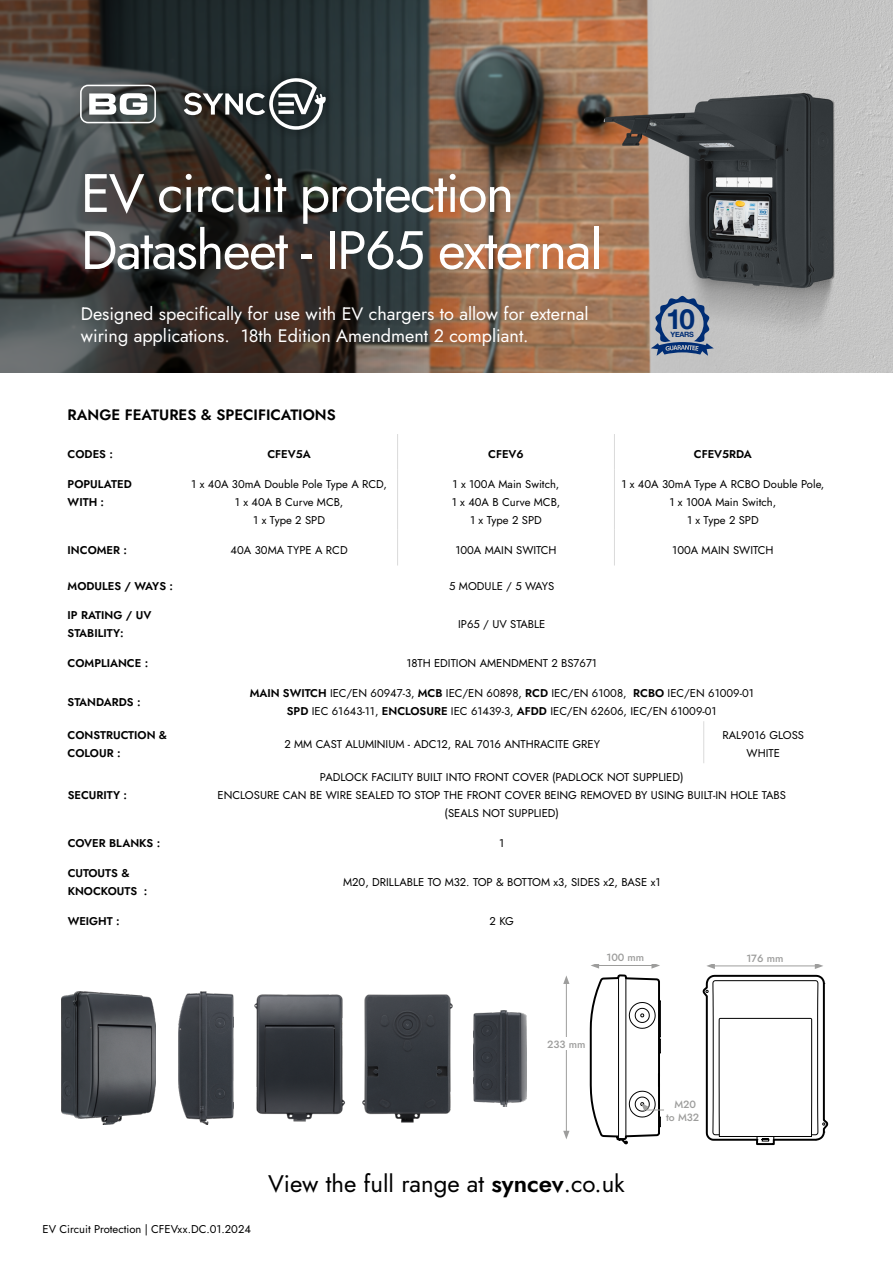
<style>
.page{position:relative;width:893px;height:1263px;background:#fff}
.page>*{position:absolute;margin:0;border:0;box-sizing:border-box;transform-origin:0 0}
.t1{font:54px/57px "Jost";letter-spacing:-.03em;color:#fff}
.t2{font:700 27.75px "Helvetica Neue";color:#002d74}
.t3{font:24px "Jost";color:#000}
.t4{font:18px/21.6px "Jost";color:#fff}
.t5{font:600 15px "Jost";color:#000}
.t6{font:11.25px/18px "Jost";color:#000;text-align:center}
.t7{font:600 11.25px/18px "Jost";color:#000}
.t8{font:500 10.5px/12.6px "Jost";color:#9d9d9c;text-align:center}
.t9{font:700 7.2px "Helvetica Neue";letter-spacing:-.03em;color:#002d74}
.s1{font-weight:600}
</style>
<div class="page">
<img style="left:496px;top:0;width:397px;height:372px">
<svg style="left:0;top:0;width:496px;height:372px;background:#433e39"></svg>
<div style="left:70px;top:69px;width:265px;height:70px;background:#000;opacity:.5"></div>
<svg style="left:80px;top:85px;width:76px;height:38px"></svg>
<svg style="left:184px;top:78px;width:142px;height:52px"></svg>
<hr style="left:703px;top:721px;width:1px;height:42px;background:#dadada">
<svg style="left:702px;top:964px;width:127px;height:182px"></svg>
<hr style="left:566px;top:981px;width:1px;height:152px;background:#9d9d9c">
<svg style="left:563px;top:975px;width:6px;height:9px"></svg>
<svg style="left:563px;top:1131px;width:6px;height:8px"></svg>
<div style="left:545px;top:1038px;width:43px;height:12px;background:#fff"></div>
<svg style="left:589px;top:964px;width:75px;height:181px"></svg>
<svg style="left:651px;top:296px;width:63px;height:60px;background:#8c98ab"></svg>
<img style="left:62px;top:991px;width:94px;height:134px">
<img style="left:362px;top:994px;width:91px;height:129px">
<img style="left:254px;top:994px;width:91px;height:128px">
<img style="left:179px;top:991px;width:55px;height:134px">
<hr style="left:397px;top:434px;width:1px;height:36px;background:#dadada">
<hr style="left:614px;top:434px;width:1px;height:36px;background:#dadada">
<hr style="left:397px;top:470px;width:1px;height:60px;background:#dadada">
<hr style="left:614px;top:470px;width:1px;height:60px;background:#dadada">
<hr style="left:397px;top:530px;width:1px;height:35px;background:#dadada">
<hr style="left:614px;top:530px;width:1px;height:35px;background:#dadada">
<img style="left:473px;top:1010px;width:54px;height:96px">
<h1 class="t1" style="left:81px;top:165px;width:523px">EV circuit protection<br>Datasheet - IP65 external</h1>
<h3 class="t4" style="left:81px;top:303px;width:509px">Designed specifically for use with EV chargers to allow for external wiring applications. 18th Edition Amendment 2 compliant.</h3>
<h2 class="t2" style="left:666px;top:297px;width:30px">10</h2>
<p class="t9" style="left:670px;top:329px;width:25px">YEARS</p>
<h3 class="t5" style="left:68px;top:405px;width:270px">RANGE FEATURES &amp; SPECIFICATIONS</h3>
<p class="t7" style="left:68px;top:445px;width:47px">CODES :</p>
<p class="t7" style="left:267px;top:445px;width:45px">CFEV5A</p>
<p class="t7" style="left:488px;top:445px;width:37px">CFEV6</p>
<p class="t7" style="left:694px;top:445px;width:60px">CFEV5RDA</p>
<p class="t7" style="left:68px;top:475px;width:66px">POPULATED<br>WITH :</p>
<p class="t6" style="left:191px;top:475px;width:197px">1 x 40A 30mA Double Pole Type A RCD,<br>1 x 40A B Curve MCB,<br>1 x Type 2 SPD</p>
<p class="t6" style="left:452px;top:475px;width:110px">1 x 100A Main Switch,<br>1 x 40A B Curve MCB,<br>1 x Type 2 SPD</p>
<p class="t6" style="left:621px;top:475px;width:205px">1 x 40A 30mA Type A RCBO Double Pole,<br>1 x 100A Main Switch,<br>1 x Type 2 SPD</p>
<p class="t7" style="left:68px;top:541px;width:61px">INCOMER :</p>
<p class="t6" style="left:231px;top:541px;width:118px">40A 30MA TYPE A RCD</p>
<p class="t6" style="left:455px;top:541px;width:103px">100A MAIN SWITCH</p>
<p class="t6" style="left:672px;top:541px;width:103px">100A MAIN SWITCH</p>
<p class="t7" style="left:68px;top:577px;width:107px">MODULES / WAYS :</p>
<p class="t6" style="left:449px;top:577px;width:107px">5 MODULE / 5 WAYS</p>
<p class="t7" style="left:68px;top:607px;width:85px">IP RATING / UV<br>STABILITY:</p>
<p class="t6" style="left:458px;top:616px;width:89px">IP65 / UV STABLE</p>
<p class="t7" style="left:68px;top:654px;width:82px">COMPLIANCE :</p>
<p class="t6" style="left:407px;top:654px;width:192px">18TH EDITION AMENDMENT 2 BS7671</p>
<p class="t7" style="left:68px;top:693px;width:74px">STANDARDS :</p>
<p class="t6" style="left:250px;top:684px;width:506px"><span class="s1">MAIN SWITCH</span> IEC/EN 60947-3, <span class="s1">MCB</span> IEC/EN 60898, <span class="s1">RCD</span> IEC/EN 61008, <span class="s1">RCBO</span> IEC/EN 61009-01<br><span class="s1">SPD</span> IEC 61643-11, <span class="s1">ENCLOSURE</span> IEC 61439-3, <span class="s1">AFDD</span> IEC/EN 62606, IEC/EN 61009-01</p>
<p class="t7" style="left:68px;top:726px;width:101px">CONSTRUCTION &amp;<br>COLOUR :</p>
<p class="t6" style="left:284px;top:735px;width:317px">2 MM CAST ALUMINIUM - ADC12, RAL 7016 ANTHRACITE GREY</p>
<p class="t6" style="left:722px;top:726px;width:83px">RAL9016 GLOSS<br>WHITE</p>
<p class="t7" style="left:68px;top:786px;width:61px">SECURITY :</p>
<p class="t6" style="left:218px;top:768px;width:570px">PADLOCK FACILITY BUILT INTO FRONT COVER (PADLOCK NOT SUPPLIED)<br>ENCLOSURE CAN BE WIRE SEALED TO STOP THE FRONT COVER BEING REMOVED BY USING BUILT-IN HOLE TABS (SEALS NOT SUPPLIED)</p>
<p class="t7" style="left:68px;top:834px;width:94px">COVER BLANKS :</p>
<p class="t6" style="left:499px;top:834px;width:7px">1</p>
<p class="t7" style="left:68px;top:864px;width:81px">CUTOUTS &amp;<br>KNOCKOUTS :</p>
<p class="t6" style="left:343px;top:873px;width:319px">M20, DRILLABLE TO M32. TOP &amp; BOTTOM x3, SIDES x2, BASE x1</p>
<p class="t7" style="left:68px;top:912px;width:54px">WEIGHT :</p>
<p class="t6" style="left:490px;top:912px;width:26px">2 KG</p>
<p class="t8" style="left:606px;top:951px;width:39px">100 mm</p>
<p class="t8" style="left:547px;top:1038px;width:40px">233 mm</p>
<p class="t6" style="left:43px;top:1220px;width:210px">EV Circuit Protection | CFEVxx.DC.01.2024</p>
<h3 class="t3" style="left:268px;top:1167px;width:358px">View the full range at <span class="s1">syncev</span>.co.uk</h3>
<p class="t8" style="left:666px;top:1098px;width:35px">M20<br>to M32</p>
<p class="t8" style="left:746px;top:952px;width:39px">176 mm</p>
</div>
